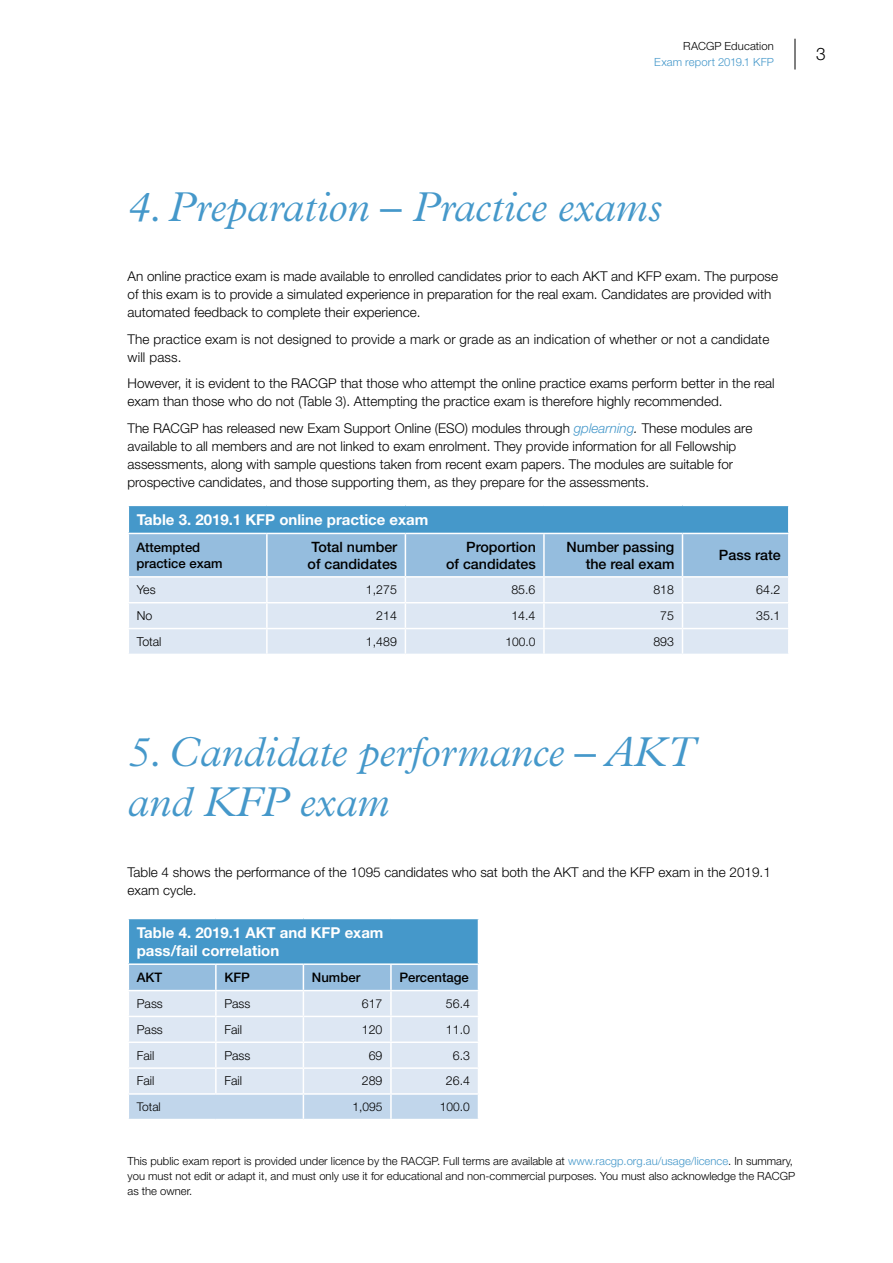
<style>
.page{position:relative;width:893px;height:1263px;background:#fff}
.page>*{position:absolute;margin:0;border:0;box-sizing:border-box;transform-origin:0 0}
.t1{font:italic 300 42px/50.4px "Plantin MT Std";color:#4598ca}
.t2{font:300 17.25px "Helvetica Neue LT Std";color:#000}
.t3{font:700 15px/18px "Helvetica Neue LT Std";color:#fff}
.t4{font:500 14.25px/17.1px "Helvetica Neue LT Std";color:#000;text-align:right}
.t5{font:300 13.5px/18px "Helvetica Neue LT Std";color:#000}
.t6{font:500 13.2px/16.5px "Helvetica Neue LT Std";color:#000}
.t7{font:300 12.3px "Helvetica Neue LT Std";color:#000}
.t8{font:300 12px "Helvetica Neue LT Std";color:#000}
.t9{font:300 11.25px/15px "Helvetica Neue LT Std";color:#000}
.t10{font:300 11.25px "Helvetica Neue LT Std";letter-spacing:.01em;color:#4598ca}
.s1{font-style:italic;color:#4598ca}
.s2{font-style:italic}
.s3{color:#4598ca}
</style>
<div class="page">
<hr style="left:795px;top:39px;width:1px;height:31px;background:#000">
<svg style="left:128px;top:506px;width:661px;height:148px;background:#aecde6"></svg>
<hr style="left:128px;top:533px;width:139px;height:1px;background:#fff">
<hr style="left:267px;top:533px;width:138px;height:1px;background:#fff">
<hr style="left:405px;top:533px;width:139px;height:1px;background:#fff">
<hr style="left:544px;top:533px;width:138px;height:1px;background:#fff">
<hr style="left:682px;top:533px;width:107px;height:1px;background:#fff">
<hr style="left:128px;top:534px;width:1px;height:42px;background:#fff">
<hr style="left:266px;top:534px;width:2px;height:42px;background:#fff">
<hr style="left:405px;top:534px;width:1px;height:42px;background:#fff">
<hr style="left:543px;top:534px;width:2px;height:42px;background:#fff">
<hr style="left:682px;top:534px;width:1px;height:42px;background:#fff">
<hr style="left:788px;top:534px;width:1px;height:42px;background:#fff">
<div style="left:128px;top:918px;width:350px;height:46px;background:#4598ca"></div>
<hr style="left:128px;top:918px;width:88px;height:1px;background:#fff">
<hr style="left:128px;top:919px;width:1px;height:44px;background:#fff">
<hr style="left:216px;top:918px;width:87px;height:1px;background:#fff">
<hr style="left:303px;top:918px;width:88px;height:1px;background:#fff">
<hr style="left:391px;top:918px;width:88px;height:1px;background:#fff">
<hr style="left:128px;top:963px;width:88px;height:2px;background:#fff">
<hr style="left:216px;top:963px;width:87px;height:2px;background:#fff">
<hr style="left:303px;top:963px;width:88px;height:2px;background:#fff">
<hr style="left:391px;top:963px;width:88px;height:2px;background:#fff">
<svg style="left:128px;top:964px;width:350px;height:155px;background:#cfdfef"></svg>
<p class="t9" style="left:683px;top:38px;width:92px">RACGP Education</p>
<p class="t10" style="left:654px;top:55px;width:121px">Exam report 2019.1 KFP</p>
<p class="t2" style="left:816px;top:43px;width:11px">3</p>
<h1 class="t1" style="left:128px;top:182px;width:536px">4. Preparation – Practice exams</h1>
<p class="t5" style="left:128px;top:267px;width:652px">An online practice exam is made available to enrolled candidates prior to each AKT and KFP exam. The purpose of this exam is to provide a simulated experience in preparation for the real exam. Candidates are provided with automated feedback to complete their experience.</p>
<p class="t5" style="left:128px;top:329px;width:643px">The practice exam is not designed to provide a mark or grade as an indication of whether or not a candidate will pass.</p>
<p class="t5" style="left:128px;top:374px;width:649px">However, it is evident to the RACGP that those who attempt the online practice exams perform better in the real exam than those who do not (Table 3). Attempting the practice exam is therefore highly recommended.</p>
<p class="t5" style="left:128px;top:418px;width:626px">The RACGP has released new Exam Support Online (ESO) modules through <span class="s1">gplearning</span><span class="s2">.</span> These modules are available to all members and are not linked to exam enrolment. They provide information for all Fellowship assessments, along with sample questions taken from recent exam papers. The modules are suitable for prospective candidates, and those supporting them, as they prepare for the assessments.</p>
<p class="t3" style="left:137px;top:510px;width:293px">Table 3. 2019.1 KFP online practice exam</p>
<p class="t6" style="left:136px;top:538px;width:88px">Attempted practice exam</p>
<p class="t4" style="left:308px;top:538px;width:91px;text-align:left">Total number of candidates</p>
<p class="t4" style="left:446px;top:538px;width:91px">Proportion<br>of candidates</p>
<p class="t4" style="left:566px;top:538px;width:109px">Number passing the real exam</p>
<p class="t4" style="left:719px;top:546px;width:63px">Pass rate</p>
<p class="t7" style="left:137px;top:582px;width:20px">Yes</p>
<p class="t7" style="left:366px;top:582px;width:32px">1,275</p>
<p class="t7" style="left:511px;top:582px;width:26px">85.6</p>
<p class="t7" style="left:653px;top:582px;width:22px">818</p>
<p class="t7" style="left:756px;top:582px;width:26px">64.2</p>
<p class="t7" style="left:137px;top:608px;width:17px">No</p>
<p class="t7" style="left:376px;top:608px;width:22px">214</p>
<p class="t7" style="left:511px;top:608px;width:26px">14.4</p>
<p class="t7" style="left:660px;top:608px;width:15px">75</p>
<p class="t7" style="left:756px;top:608px;width:26px">35.1</p>
<p class="t7" style="left:137px;top:634px;width:26px">Total</p>
<p class="t7" style="left:366px;top:634px;width:32px">1,489</p>
<p class="t8" style="left:505px;top:634px;width:32px">100.0</p>
<p class="t7" style="left:653px;top:634px;width:22px">893</p>
<h1 class="t1" style="left:128px;top:727px;width:569px">5. Candidate performance – AKT and KFP exam</h1>
<p class="t5" style="left:128px;top:863px;width:645px">Table 4 shows the performance of the 1095 candidates who sat both the AKT and the KFP exam in the 2019.1 exam cycle.</p>
<p class="t3" style="left:137px;top:923px;width:248px">Table 4. 2019.1 AKT and KFP exam pass/fail correlation</p>
<p class="t6" style="left:137px;top:969px;width:27px">AKT</p>
<p class="t6" style="left:224px;top:969px;width:27px">KFP</p>
<p class="t6" style="left:312px;top:969px;width:50px">Number</p>
<p class="t6" style="left:399px;top:969px;width:71px">Percentage</p>
<p class="t7" style="left:137px;top:996px;width:28px">Pass</p>
<p class="t7" style="left:224px;top:996px;width:28px">Pass</p>
<p class="t7" style="left:362px;top:996px;width:22px">617</p>
<p class="t7" style="left:446px;top:996px;width:26px">56.4</p>
<p class="t7" style="left:137px;top:1022px;width:28px">Pass</p>
<p class="t7" style="left:224px;top:1022px;width:19px">Fail</p>
<p class="t7" style="left:362px;top:1022px;width:22px">120</p>
<p class="t7" style="left:446px;top:1022px;width:26px">11.0</p>
<p class="t7" style="left:137px;top:1048px;width:19px">Fail</p>
<p class="t7" style="left:224px;top:1048px;width:28px">Pass</p>
<p class="t7" style="left:369px;top:1048px;width:15px">69</p>
<p class="t7" style="left:453px;top:1048px;width:19px">6.3</p>
<p class="t7" style="left:137px;top:1073px;width:19px">Fail</p>
<p class="t7" style="left:224px;top:1073px;width:19px">Fail</p>
<p class="t7" style="left:362px;top:1073px;width:22px">289</p>
<p class="t7" style="left:446px;top:1073px;width:26px">26.4</p>
<p class="t8" style="left:137px;top:1099px;width:26px">Total</p>
<p class="t8" style="left:352px;top:1099px;width:32px">1,095</p>
<p class="t8" style="left:440px;top:1099px;width:32px">100.0</p>
<p class="t9" style="left:128px;top:1153px;width:669px">This public exam report is provided under licence by the RACGP. Full terms are available at <span class="s3">www.racgp.org.au/usage/licence</span>. In summary, you must not edit or adapt it, and must only use it for educational and non-commercial purposes. You must also acknowledge the RACGP as the owner.</p>
</div>
